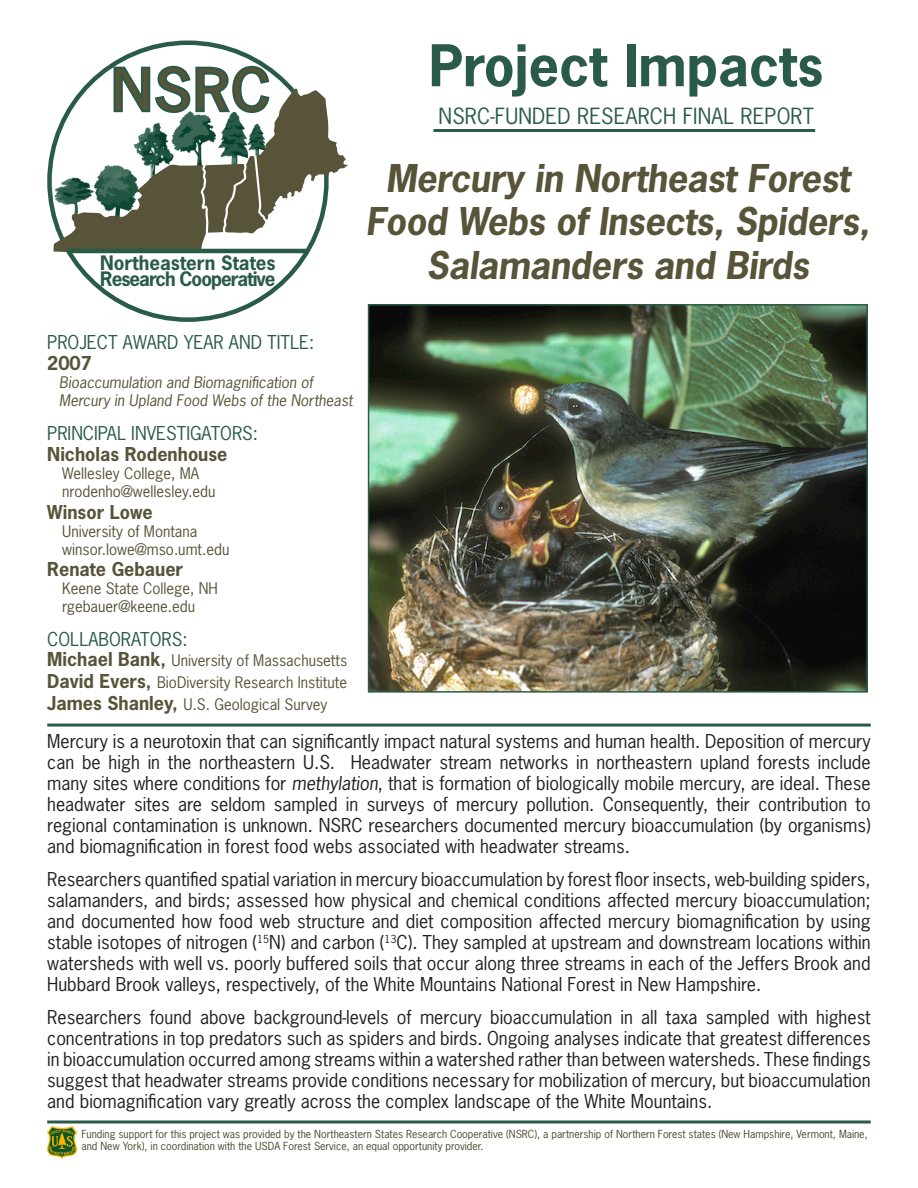
<style>
.page{position:relative;width:918px;height:1188px;background:#fff}
.page>*{position:absolute;margin:0;border:0;box-sizing:border-box;transform-origin:0 0}
.t1{font:700 54px "News Gothic Std";color:#2a5b49}
.t2{font:53.1px "News Gothic Std";color:#585439;scale:1.17 1}
.t3{font:italic 700 36px/43.2px "News Gothic Std";letter-spacing:-.01em;color:#585439;text-align:center}
.t4{font:21px "News Gothic Std";letter-spacing:.01em;color:#2a5b49}
.t5{font:700 18.75px "News Gothic Std";letter-spacing:-.05em;color:#2a5b49}
.t6{font:700 18.75px "News Gothic Std";color:#2a5b49}
.t7{font:18px/21px "News Gothic Std";color:#231f20;text-align:justify}
.t8{font:18px "News Gothic Std";color:#2a5b49}
.t9{font:700 18px "News Gothic Std";color:#585439}
.t10{font:15px "News Gothic Std";color:#585439}
.t11{font:italic 15px/18px "News Gothic Std";color:#585439}
.t12{font:10.5px/12px "News Gothic Std";color:#494930}
.s1{font-weight:700;font-size:18px}
.s2{font-style:italic}
</style>
<div class="page">
<hr style="left:47px;top:724px;width:824px;height:3px;background:#2a5b49">
<hr style="left:434px;top:129px;width:381px;height:3px;background:#2a5b49">
<svg style="left:47px;top:1120px;width:824px;height:4px;background:#5f8376"></svg>
<img style="left:53px;top:88px;width:295px;height:165px">
<svg style="left:111px;top:64px;width:161px;height:51px"></svg>
<hr style="left:67px;top:249px;width:241px;height:4px;background:#2a5b49">
<img style="left:47px;top:1127px;width:29px;height:31px">
<img style="left:371px;top:307px;width:494px;height:383px">
<div style="left:368px;top:304px;width:500px;height:389px;border:2px solid #2a5b49"></div>
<p class="t2" style="left:112px;top:56px;width:137px">NSRC</p>
<p class="t6" style="left:100px;top:250px;width:177px">Northeastern States</p>
<p class="t5" style="left:100px;top:267px;width:177px">Research Cooperative</p>
<p class="t1" style="left:429px;top:30px;width:396px">Project Impacts</p>
<p class="t4" style="left:439px;top:103px;width:377px">NSRC-FUNDED RESEARCH FINAL REPORT</p>
<p class="t3" style="left:366px;top:157px;width:506px">Mercury in Northeast Forest<br>Food Webs of Insects, Spiders,<br>Salamanders and Birds</p>
<p class="t8" style="left:47px;top:331px;width:269px">PROJECT AWARD YEAR AND TITLE:</p>
<p class="t9" style="left:47px;top:352px;width:46px">2007</p>
<p class="t11" style="left:59px;top:374px;width:295px">Bioaccumulation and Biomagnification of<br>Mercury in Upland Food Webs of the Northeast</p>
<p class="t8" style="left:47px;top:421px;width:212px">PRINCIPAL INVESTIGATORS:</p>
<p class="t9" style="left:47px;top:442px;width:182px">Nicholas Rodenhouse</p>
<p class="t10" style="left:62px;top:464px;width:138px">Wellesley College, MA</p>
<p class="t10" style="left:62px;top:482px;width:155px">nrodenho@wellesley.edu</p>
<p class="t9" style="left:47px;top:500px;width:107px">Winsor Lowe</p>
<p class="t10" style="left:62px;top:521px;width:137px">University of Montana</p>
<p class="t10" style="left:62px;top:539px;width:169px">winsor.lowe@mso.umt.edu</p>
<p class="t9" style="left:47px;top:558px;width:137px">Renate Gebauer</p>
<p class="t10" style="left:62px;top:579px;width:157px">Keene State College, NH</p>
<p class="t10" style="left:62px;top:597px;width:135px">rgebauer@keene.edu</p>
<p class="t8" style="left:47px;top:628px;width:142px">COLLABORATORS:</p>
<p class="t10" style="left:47px;top:651px;width:302px"><span class="s1">Michael Bank,</span> University of Massachusetts</p>
<p class="t10" style="left:47px;top:673px;width:301px"><span class="s1">David Evers,</span> BioDiversity Research Institute</p>
<p class="t10" style="left:47px;top:694px;width:281px"><span class="s1">James Shanley,</span> U.S. Geological Survey</p>
<p class="t7" style="left:47px;top:731px;width:825px">Mercury is a neurotoxin that can significantly impact natural systems and human health. Deposition of mercury can be high in the northeastern U.S. Headwater stream networks in northeastern upland forests include many sites where conditions for <span class="s2">methylation</span>, that is formation of biologically mobile mercury, are ideal. These headwater sites are seldom sampled in surveys of mercury pollution. Consequently, their contribution to regional contamination is unknown. NSRC researchers documented mercury bioaccumulation (by organisms) and biomagnification in forest food webs associated with headwater streams.</p>
<p class="t7" style="left:47px;top:869px;width:825px">Researchers quantified spatial variation in mercury bioaccumulation by forest floor insects, web-building spiders, salamanders, and birds; assessed how physical and chemical conditions affected mercury bioaccumulation; and documented how food web structure and diet composition affected mercury biomagnification by using stable isotopes of nitrogen (<sup>15</sup>N) and carbon (<sup>13</sup>C). They sampled at upstream and downstream locations within watersheds with well vs. poorly buffered soils that occur along three streams in each of the Jeffers Brook and Hubbard Brook valleys, respectively, of the White Mountains National Forest in New Hampshire.</p>
<p class="t7" style="left:47px;top:1007px;width:825px">Researchers found above background-levels of mercury bioaccumulation in all taxa sampled with highest concentrations in top predators such as spiders and birds. Ongoing analyses indicate that greatest differences in bioaccumulation occurred among streams within a watershed rather than between watersheds. These findings suggest that headwater streams provide conditions necessary for mobilization of mercury, but bioaccumulation and biomagnification vary greatly across the complex landscape of the White Mountains.</p>
<p class="t12" style="left:82px;top:1128px;width:788px">Funding support for this project was provided by the Northeastern States Research Cooperative (NSRC), a partnership of Northern Forest states (New Hampshire, Vermont, Maine, and New York), in coordination with the USDA Forest Service, an equal opportunity provider.</p>
</div>
